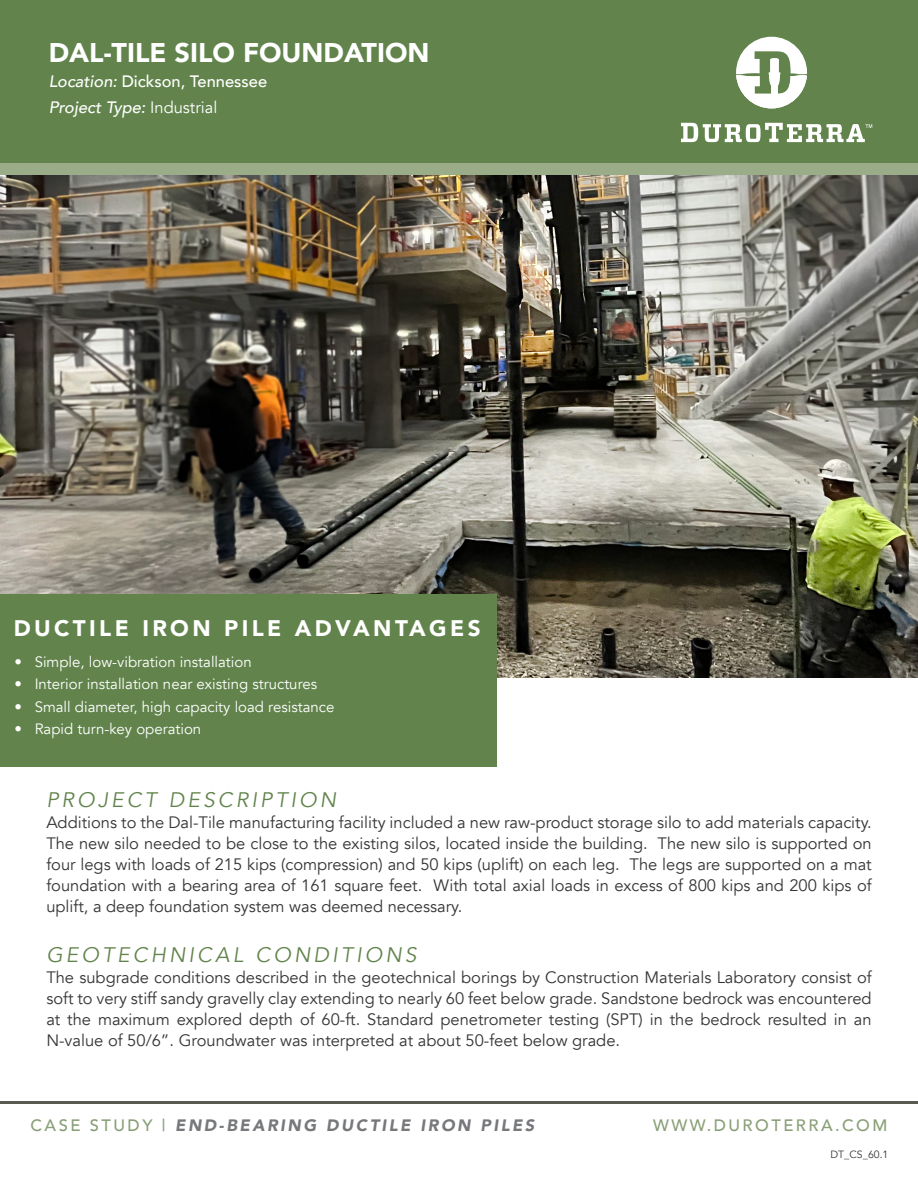
<style>
.page{position:relative;width:918px;height:1188px;background:#fff}
.page>*{position:absolute;margin:0;border:0;box-sizing:border-box;transform-origin:0 0}
.Website_address___pa{font:900 27px "Avenir";color:#fff}
.Website_address___pa-2{font:900 22.5px "Avenir";letter-spacing:.15em;color:#fff}
.Website_address___pa-3{font:italic 21px "Avenir";letter-spacing:.15em;color:#62844c}
.Website_address___pa-4{font:16.5px/21px "Avenir";color:#363536;text-align:justify}
.Website_address___pa-5{font:italic 900 16.5px "Avenir";letter-spacing:.15em;color:#76787b}
.Website_address___pa-6{font:500 16.5px "Avenir";color:#fff}
.Website_address___pa-7{font:italic 500 16.5px "Avenir";color:#fff}
.Website_address___pa-8{font:500 16.5px "Avenir";letter-spacing:.15em;color:#899f76}
.t1{font:15px "Avenir";color:#fff}
.Website_address___pa-9{font:10.5px "Avenir";color:#363536}
.s1{font-style:italic}
.s2{font-weight:400;font-style:normal}
.s3{font-weight:500;font-style:normal;color:#899f76}
</style>
<div class="page">
<img style="left:0;top:175px;width:918px;height:502px">
<div style="left:0;top:0;width:918px;height:175px;background:#62844c"></div>
<hr style="left:0;top:1101px;width:918px;height:3px;background:#595a52">
<div style="left:0;top:163px;width:918px;height:11px;background:#9bac89"></div>
<svg style="left:736px;top:37px;width:71px;height:71px"></svg>
<svg style="left:681px;top:123px;width:191px;height:19px"></svg>
<div style="left:0;top:594px;width:496px;height:173px;background:#62844c"></div>
<p class="Website_address___pa" style="left:49px;top:29px;width:382px">DAL-TILE SILO FOUNDATION</p>
<p class="Website_address___pa-6" style="left:49px;top:67px;width:220px"><span class="s1">Location:</span> Dickson, Tennessee</p>
<p class="Website_address___pa-7" style="left:49px;top:97px;width:170px">Project Type: <span class="s2">Industrial</span></p>
<p class="Website_address___pa-2" style="left:14px;top:609px;width:468px">DUCTILE IRON PILE ADVANTAGES</p>
<p class="t1" style="left:14px;top:653px;width:239px">• Simple, low-vibration installation</p>
<p class="t1" style="left:14px;top:675px;width:304px">• Interior installation near existing structures</p>
<p class="t1" style="left:14px;top:698px;width:321px">• Small diameter, high capacity load resistance</p>
<p class="t1" style="left:14px;top:720px;width:188px">• Rapid turn-key operation</p>
<p class="Website_address___pa-3" style="left:46px;top:787px;width:291px">PROJECT DESCRIPTION</p>
<p class="Website_address___pa-4" style="left:46px;top:812px;width:827px">Additions to the Dal-Tile manufacturing facility included a new raw-product storage silo to add materials capacity.<br>The new silo needed to be close to the existing silos, located inside the building. The new silo is supported on four legs with loads of 215 kips (compression) and 50 kips (uplift) on each leg. The legs are supported on a mat foundation with a bearing area of 161 square feet. With total axial loads in excess of 800 kips and 200 kips of uplift, a deep foundation system was deemed necessary.</p>
<p class="Website_address___pa-3" style="left:46px;top:942px;width:372px">GEOTECHNICAL CONDITIONS</p>
<p class="Website_address___pa-4" style="left:46px;top:967px;width:827px">The subgrade conditions described in the geotechnical borings by Construction Materials Laboratory consist of soft to very stiff sandy gravelly clay extending to nearly 60 feet below grade. Sandstone bedrock was encountered at the maximum explored depth of 60-ft. Standard penetrometer testing (SPT) in the bedrock resulted in an N-value of 50/6”. Groundwater was interpreted at about 50-feet below grade.</p>
<p class="Website_address___pa-5" style="left:31px;top:1111px;width:505px"><span class="s3">CASE STUDY |</span> END-BEARING DUCTILE IRON PILES</p>
<p class="Website_address___pa-8" style="left:653px;top:1111px;width:236px">WWW.DUROTERRA.COM</p>
<p class="Website_address___pa-9" style="left:830px;top:1148px;width:59px">DT_CS_60.1</p>
</div>
